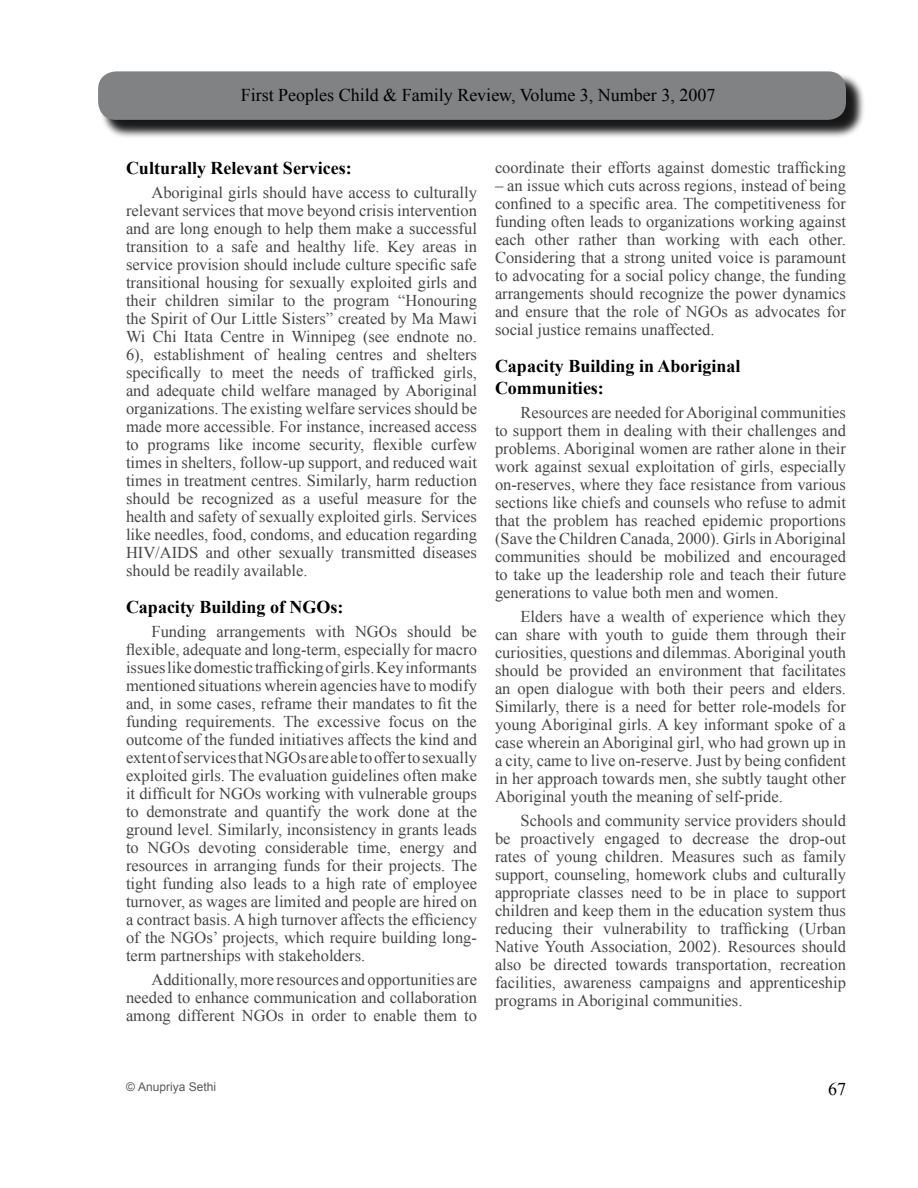
<style>
.page{position:relative;width:918px;height:1188px;background:#fff}
.page>*{position:absolute;margin:0;border:0;box-sizing:border-box;transform-origin:0 0}
.t1{font:700 18px/21.6px "Times New Roman";color:#000}
.t2{font:18px "Times New Roman";color:#000}
.t3{font:16.5px/18px "Times New Roman";color:#464648;text-align:justify}
.t4{font:12px "Arial";color:#58595b}
</style>
<div class="page">
<div style="left:100px;top:73px;width:766px;height:67px;background:#000;opacity:.75"></div>
<div style="left:98px;top:71px;width:748px;height:49px;background:#808284;border-radius:18px"></div>
<p class="t2" style="left:241px;top:83px;width:476px">First Peoples Child &amp; Family Review, Volume 3, Number 3, 2007</p>
<p class="t1" style="left:126px;top:157px;width:227px">Culturally Relevant Services:</p>
<p class="t3" style="left:126px;top:183px;width:353px;text-indent:26px">Aboriginal girls should have access to culturally relevant services that move beyond crisis intervention and are long enough to help them make a successful transition to a safe and healthy life. Key areas in service provision should include culture specific safe transitional housing for sexually exploited girls and their children similar to the program “Honouring the Spirit of Our Little Sisters” created by Ma Mawi Wi Chi Itata Centre in Winnipeg (see endnote no.<br>6), establishment of healing centres and shelters specifically to meet the needs of trafficked girls, and adequate child welfare managed by Aboriginal organizations. The existing welfare services should be made more accessible. For instance, increased access to programs like income security, flexible curfew times in shelters, follow-up support, and reduced wait times in treatment centres. Similarly, harm reduction should be recognized as a useful measure for the health and safety of sexually exploited girls. Services like needles, food, condoms, and education regarding HIV/AIDS and other sexually transmitted diseases should be readily available.</p>
<p class="t1" style="left:126px;top:596px;width:219px">Capacity Building of NGOs:</p>
<p class="t3" style="left:126px;top:622px;width:353px;text-indent:26px">Funding arrangements with NGOs should be flexible, adequate and long-term, especially for macro issues like domestic trafficking of girls. Key informants mentioned situations wherein agencies have to modify and, in some cases, reframe their mandates to fit the funding requirements. The excessive focus on the outcome of the funded initiatives affects the kind and extent of services that NGOs are able to offer to sexually exploited girls. The evaluation guidelines often make it difficult for NGOs working with vulnerable groups to demonstrate and quantify the work done at the ground level. Similarly, inconsistency in grants leads to NGOs devoting considerable time, energy and resources in arranging funds for their projects. The tight funding also leads to a high rate of employee turnover, as wages are limited and people are hired on a contract basis. A high turnover affects the efficiency of the NGOs’ projects, which require building long&shy;term partnerships with stakeholders.</p>
<p class="t3" style="left:126px;top:970px;width:353px;text-indent:26px">Additionally, more resources and opportunities are needed to enhance communication and collaboration among different NGOs in order to enable them to</p>
<p class="t3" style="left:495px;top:159px;width:352px">coordinate their efforts against domestic trafficking</p>
<p class="t3" style="left:495px;top:177px;width:353px">– an issue which cuts across regions, instead of being confined to a specific area. The competitiveness for funding often leads to organizations working against each other rather than working with each other.<br>Considering that a strong united voice is paramount to advocating for a social policy change, the funding arrangements should recognize the power dynamics and ensure that the role of NGOs as advocates for social justice remains unaffected.</p>
<p class="t1" style="left:495px;top:355px;width:247px">Capacity Building in Aboriginal<br>Communities:</p>
<p class="t3" style="left:495px;top:403px;width:353px;text-indent:26px">Resources are needed for Aboriginal communities to support them in dealing with their challenges and problems. Aboriginal women are rather alone in their work against sexual exploitation of girls, especially on-reserves, where they face resistance from various sections like chiefs and counsels who refuse to admit that the problem has reached epidemic proportions (Save the Children Canada, 2000). Girls in Aboriginal communities should be mobilized and encouraged to take up the leadership role and teach their future generations to value both men and women.</p>
<p class="t3" style="left:495px;top:607px;width:353px;text-indent:26px">Elders have a wealth of experience which they can share with youth to guide them through their curiosities, questions and dilemmas. Aboriginal youth should be provided an environment that facilitates an open dialogue with both their peers and elders.<br>Similarly, there is a need for better role-models for young Aboriginal girls. A key informant spoke of a case wherein an Aboriginal girl, who had grown up in a city, came to live on-reserve. Just by being confident in her approach towards men, she subtly taught other Aboriginal youth the meaning of self-pride.</p>
<p class="t3" style="left:495px;top:811px;width:353px;text-indent:26px">Schools and community service providers should be proactively engaged to decrease the drop-out rates of young children. Measures such as family support, counseling, homework clubs and culturally appropriate classes need to be in place to support children and keep them in the education system thus reducing their vulnerability to trafficking (Urban Native Youth Association, 2002). Resources should also be directed towards transportation, recreation facilities, awareness campaigns and apprenticeship programs in Aboriginal communities.</p>
<p class="t4" style="left:126px;top:1079px;width:92px">© Anupriya Sethi</p>
<p class="t2" style="left:828px;top:1077px;width:19px">67</p>
</div>
